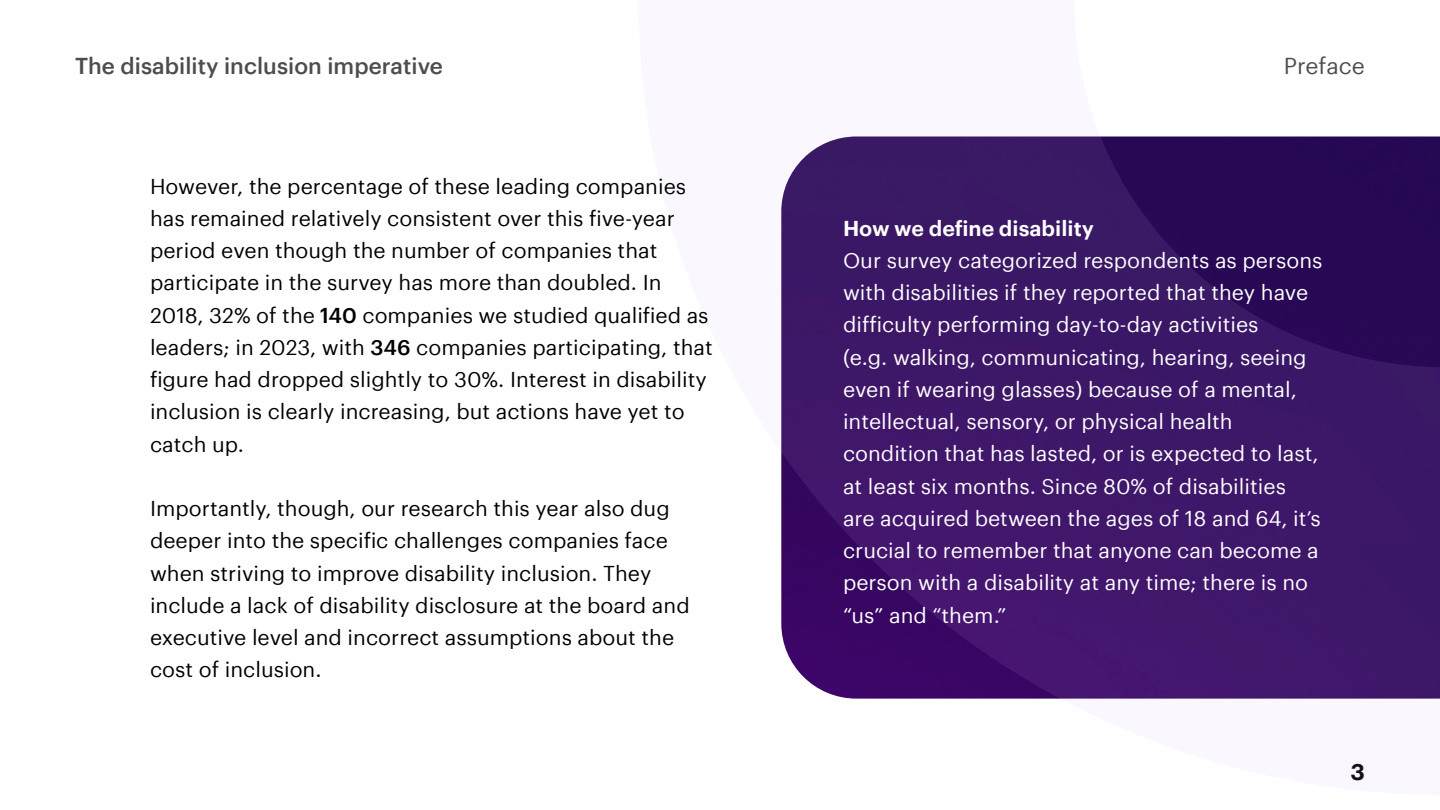
<style>
.page{position:relative;width:1440px;height:810px;background:#fff}
.page>*{position:absolute;margin:0;border:0;box-sizing:border-box;transform-origin:0 0}
.t1{font:500 22.5px "Graphik";color:#4d4d4d}
.t2{font:22.5px "Graphik";color:#4d4d4d}
.t3{font:600 22.5px "Graphik";color:#000}
.t4{font:21px/32.2px "Graphik";color:#000}
.t5{font:21px/32.2px "Graphik";color:#fff}
.t6{font:600 21px "Graphik";color:#fff}
.s1{font-weight:500}
</style>
<div class="page">
<svg style="left:781px;top:136px;width:659px;height:563px;background:#3b1566"></svg>
<p class="t1" style="left:75px;top:49px;width:370px">The disability inclusion imperative</p>
<p class="t2" style="left:1284px;top:49px;width:83px">Preface</p>
<p class="t4" style="left:150px;top:168px;width:564px">However, the percentage of these leading companies has remained relatively consistent over this five-year period even though the number of companies that participate in the survey has more than doubled. In 2018, 32% of the <span class="s1">140</span> companies we studied qualified as leaders; in 2023, with <span class="s1">346</span> companies participating, that figure had dropped slightly to 30%. Interest in disability inclusion is clearly increasing, but actions have yet to catch up.</p>
<p class="t4" style="left:150px;top:491px;width:541px">Importantly, though, our research this year also dug deeper into the specific challenges companies face when striving to improve disability inclusion. They include a lack of disability disclosure at the board and executive level and incorrect assumptions about the cost of inclusion.</p>
<h4 class="t6" style="left:843px;top:212px;width:253px">How we define disability</h4>
<p class="t5" style="left:843px;top:242px;width:481px">Our survey categorized respondents as persons with disabilities if they reported that they have difficulty performing day-to-day activities<br>(e.g. walking, communicating, hearing, seeing even if wearing glasses) because of a mental, intellectual, sensory, or physical health condition that has lasted, or is expected to last, at least six months. Since 80% of disabilities are acquired between the ages of 18 and 64, it’s crucial to remember that anyone can become a person with a disability at any time; there is no “us” and “them.”</p>
<p class="t3" style="left:1350px;top:754px;width:16px">3</p>
</div>
